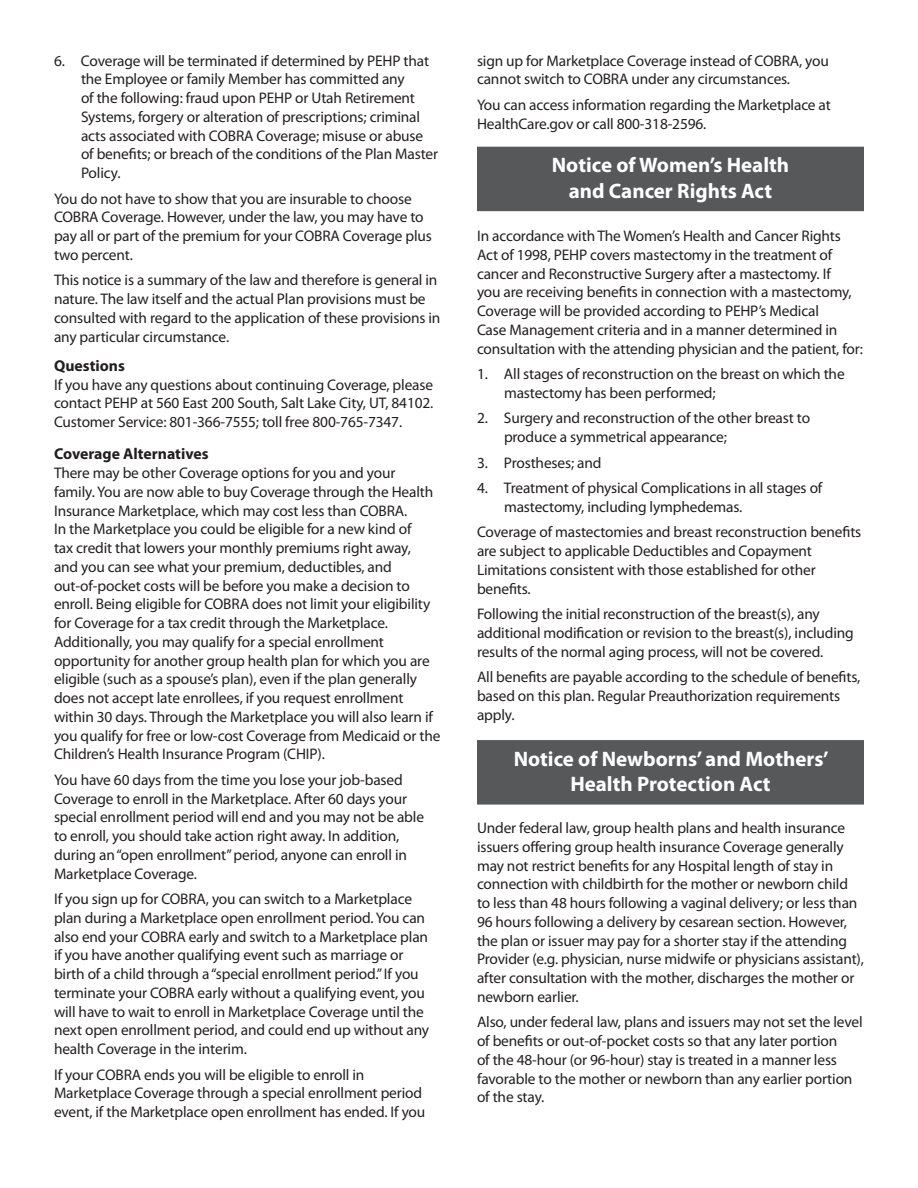
<style>
.page{position:relative;width:918px;height:1188px;background:#fff}
.page>*{position:absolute;margin:0;border:0;box-sizing:border-box;transform-origin:0 0}
.Big_Header{font:700 21px/25.2px "Myriad Pro";color:#fff;text-align:center}
.Text{font:700 15.75px "Myriad Pro";color:#231f20}
.Sub2{font:700 15.75px "Myriad Pro";color:#231f20}
.Text-2{font:15.3px/18.8px "Myriad Pro";letter-spacing:-.01em;color:#231f20}
.Indent_1{font:15.3px/18.8px "Myriad Pro";letter-spacing:-.01em;color:#231f20}
</style>
<div class="page">
<div style="left:477px;top:147px;width:387px;height:64px;background:#57585a"></div>
<div style="left:477px;top:740px;width:387px;height:65px;background:#57585a"></div>
<p class="Indent_1" style="left:81px;top:51px;width:359px;text-indent:-27px">6. Coverage will be terminated if determined by PEHP that the Employee or family Member has committed any<br>of the following: fraud upon PEHP or Utah Retirement Systems, forgery or alteration of prescriptions; criminal acts associated with COBRA Coverage; misuse or abuse of benefits; or breach of the conditions of the Plan Master Policy.</p>
<p class="Text-2" style="left:54px;top:189px;width:379px">You do not have to show that you are insurable to choose COBRA Coverage. However, under the law, you may have to pay all or part of the premium for your COBRA Coverage plus two percent.</p>
<p class="Text-2" style="left:54px;top:271px;width:388px">This notice is a summary of the law and therefore is general in nature. The law itself and the actual Plan provisions must be consulted with regard to the application of these provisions in any particular circumstance.</p>
<p class="Sub2" style="left:54px;top:355px;width:72px">Questions</p>
<p class="Text-2" style="left:54px;top:375px;width:381px;text-align:justify">If you have any questions about continuing Coverage, please contact PEHP at 560 East 200 South, Salt Lake City, UT, 84102.<br>Customer Service: 801-366-7555; toll free 800-765-7347.</p>
<p class="Text" style="left:54px;top:444px;width:156px">Coverage Alternatives</p>
<p class="Text-2" style="left:54px;top:463px;width:388px">There may be other Coverage options for you and your<br>family. You are now able to buy Coverage through the Health Insurance Marketplace, which may cost less than COBRA.<br>In the Marketplace you could be eligible for a new kind of<br>tax credit that lowers your monthly premiums right away,<br>and you can see what your premium, deductibles, and out-of-pocket costs will be before you make a decision to enroll. Being eligible for COBRA does not limit your eligibility for Coverage for a tax credit through the Marketplace.<br>Additionally, you may qualify for a special enrollment opportunity for another group health plan for which you are eligible (such as a spouse’s plan), even if the plan generally does not accept late enrollees, if you request enrollment within 30 days. Through the Marketplace you will also learn if you qualify for free or low-cost Coverage from Medicaid or the Children’s Health Insurance Program (CHIP).</p>
<p class="Text-2" style="left:54px;top:770px;width:372px">You have 60 days from the time you lose your job-based Coverage to enroll in the Marketplace. After 60 days your special enrollment period will end and you may not be able to enroll, you should take action right away. In addition, during an “open enrollment” period, anyone can enroll in Marketplace Coverage.</p>
<p class="Text-2" style="left:54px;top:889px;width:377px">If you sign up for COBRA, you can switch to a Marketplace plan during a Marketplace open enrollment period. You can also end your COBRA early and switch to a Marketplace plan if you have another qualifying event such as marriage or birth of a child through a “special enrollment period.” If you terminate your COBRA early without a qualifying event, you will have to wait to enroll in Marketplace Coverage until the next open enrollment period, and could end up without any health Coverage in the interim.</p>
<p class="Text-2" style="left:54px;top:1065px;width:373px">If your COBRA ends you will be eligible to enroll in<br>Marketplace Coverage through a special enrollment period event, if the Marketplace open enrollment has ended. If you</p>
<p class="Text-2" style="left:477px;top:51px;width:353px">sign up for Marketplace Coverage instead of COBRA, you cannot switch to COBRA under any circumstances.</p>
<p class="Text-2" style="left:477px;top:95px;width:355px">You can access information regarding the Marketplace at<br>HealthCare.gov or call 800-318-2596.</p>
<p class="Big_Header" style="left:552px;top:152px;width:239px">Notice of Women’s Health and Cancer Rights Act</p>
<p class="Text-2" style="left:477px;top:226px;width:388px">In accordance with The Women’s Health and Cancer Rights Act of 1998, PEHP covers mastectomy in the treatment of cancer and Reconstructive Surgery after a mastectomy. If<br>you are receiving benefits in connection with a mastectomy, Coverage will be provided according to PEHP’s Medical<br>Case Management criteria and in a manner determined in consultation with the attending physician and the patient, for:</p>
<p class="Indent_1" style="left:504px;top:364px;width:342px;text-indent:-27px">1. All stages of reconstruction on the breast on which the mastectomy has been performed;</p>
<p class="Indent_1" style="left:504px;top:409px;width:308px;text-indent:-27px">2. Surgery and reconstruction of the other breast to produce a symmetrical appearance;</p>
<p class="Indent_1" style="left:477px;top:453px;width:126px">3. Prostheses; and</p>
<p class="Indent_1" style="left:504px;top:478px;width:320px;text-indent:-27px">4. Treatment of physical Complications in all stages of mastectomy, including lymphedemas.</p>
<p class="Text-2" style="left:477px;top:523px;width:386px">Coverage of mastectomies and breast reconstruction benefits are subject to applicable Deductibles and Copayment Limitations consistent with those established for other benefits.</p>
<p class="Text-2" style="left:477px;top:604px;width:378px">Following the initial reconstruction of the breast(s), any additional modification or revision to the breast(s), including results of the normal aging process, will not be covered.</p>
<p class="Text-2" style="left:477px;top:667px;width:385px">All benefits are payable according to the schedule of benefits, based on this plan. Regular Preauthorization requirements apply.</p>
<p class="Big_Header" style="left:514px;top:746px;width:317px">Notice of Newborns’ and Mothers’<br>Health Protection Act</p>
<p class="Text-2" style="left:477px;top:818px;width:389px">Under federal law, group health plans and health insurance issuers offering group health insurance Coverage generally may not restrict benefits for any Hospital length of stay in connection with childbirth for the mother or newborn child to less than 48 hours following a vaginal delivery; or less than 96 hours following a delivery by cesarean section. However, the plan or issuer may pay for a shorter stay if the attending Provider (e.g. physician, nurse midwife or physicians assistant), after consultation with the mother, discharges the mother or newborn earlier.</p>
<p class="Text-2" style="left:477px;top:1013px;width:387px">Also, under federal law, plans and issuers may not set the level of benefits or out-of-pocket costs so that any later portion<br>of the 48-hour (or 96-hour) stay is treated in a manner less favorable to the mother or newborn than any earlier portion of the stay.</p>
</div>
